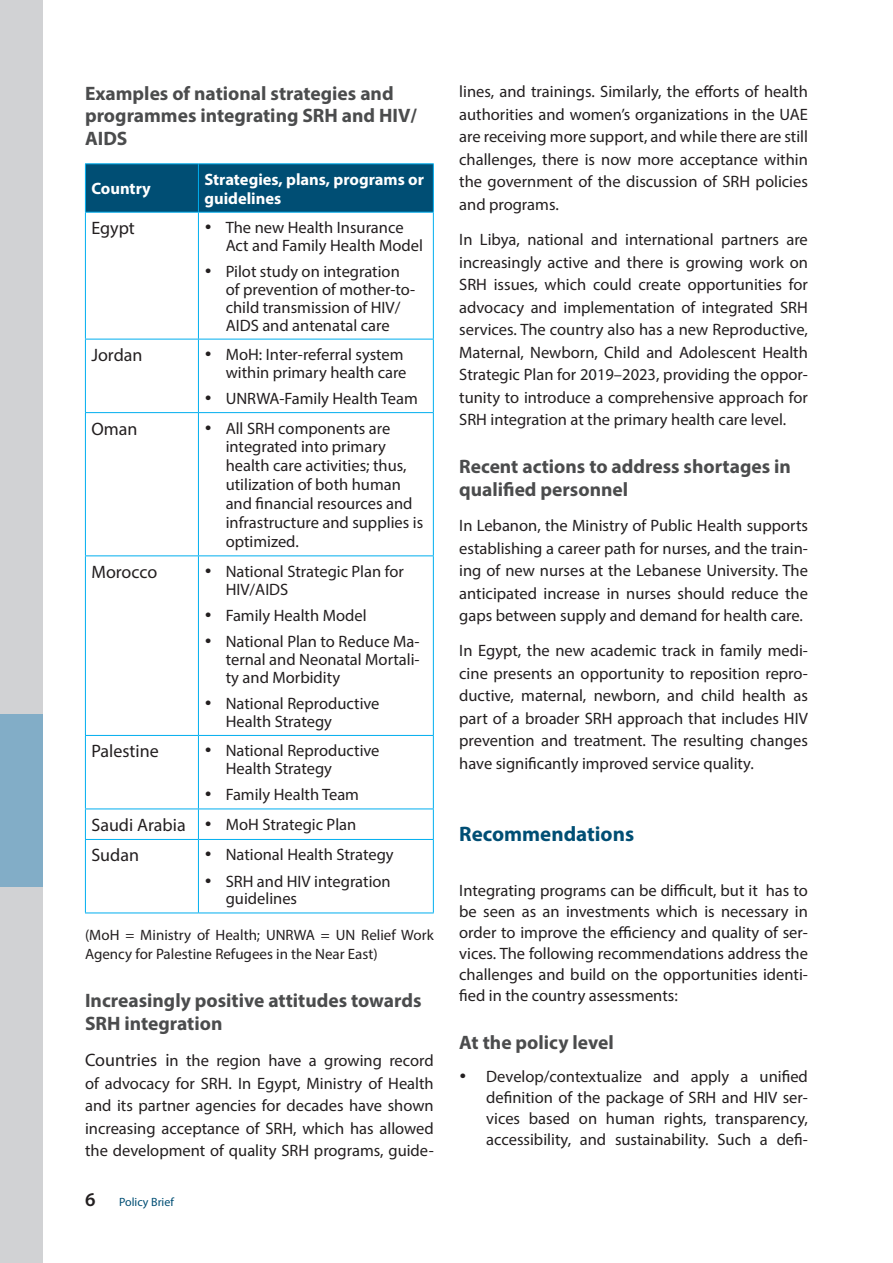
<style>
.page{position:relative;width:893px;height:1263px;background:#fff}
.page>*{position:absolute;margin:0;border:0;box-sizing:border-box;transform-origin:0 0}
.t1{font:700 21px "Myriad Pro";color:#004e74}
.t2{font:700 19.5px/22.5px "Myriad Pro";color:#4b4c4d}
.t3{font:18px "Myriad Pro";color:#231f20}
.t4{font:16.5px/22.5px "Myriad Pro";color:#231f20;text-align:justify}
.t5{font:700 16.5px/19px "Myriad Pro";color:#fff}
.t6{font:15px/19.5px "Myriad Pro";color:#231f20}
.t7{font:12px "Myriad Pro";color:#004e74}
.s1{font-size:18px}
.s2{font-weight:600;font-size:19.5px;color:#231f20}
</style>
<div class="page">
<div style="left:0;top:0;width:43px;height:1263px;background:#d1d2d4"></div>
<div style="left:0;top:714px;width:43px;height:173px;background:#82adc7"></div>
<div style="left:86px;top:164px;width:347px;height:48px;background:#004e74"></div>
<hr style="left:85px;top:163px;width:113px;height:1px;background:#00aeef">
<hr style="left:85px;top:164px;width:1px;height:48px;background:#00aeef">
<hr style="left:198px;top:163px;width:236px;height:1px;background:#00aeef">
<hr style="left:198px;top:164px;width:1px;height:48px;background:#00aeef">
<hr style="left:433px;top:164px;width:1px;height:48px;background:#00aeef">
<hr style="left:85px;top:212px;width:113px;height:1px;background:#00aeef">
<hr style="left:85px;top:213px;width:1px;height:126px;background:#00aeef">
<hr style="left:198px;top:212px;width:236px;height:1px;background:#00aeef">
<hr style="left:198px;top:213px;width:1px;height:126px;background:#00aeef">
<hr style="left:433px;top:213px;width:1px;height:126px;background:#00aeef">
<hr style="left:85px;top:339px;width:113px;height:1px;background:#00aeef">
<hr style="left:85px;top:339px;width:1px;height:73px;background:#00aeef">
<hr style="left:198px;top:339px;width:236px;height:1px;background:#00aeef">
<hr style="left:198px;top:339px;width:1px;height:73px;background:#00aeef">
<hr style="left:433px;top:339px;width:1px;height:73px;background:#00aeef">
<hr style="left:85px;top:412px;width:113px;height:1px;background:#00aeef">
<hr style="left:85px;top:413px;width:1px;height:142px;background:#00aeef">
<hr style="left:198px;top:412px;width:236px;height:1px;background:#00aeef">
<hr style="left:198px;top:413px;width:1px;height:142px;background:#00aeef">
<hr style="left:433px;top:413px;width:1px;height:142px;background:#00aeef">
<hr style="left:85px;top:555px;width:113px;height:1px;background:#00aeef">
<hr style="left:85px;top:556px;width:1px;height:179px;background:#00aeef">
<hr style="left:198px;top:555px;width:236px;height:1px;background:#00aeef">
<hr style="left:198px;top:556px;width:1px;height:179px;background:#00aeef">
<hr style="left:433px;top:556px;width:1px;height:179px;background:#00aeef">
<hr style="left:85px;top:735px;width:113px;height:1px;background:#00aeef">
<hr style="left:85px;top:736px;width:1px;height:72px;background:#00aeef">
<hr style="left:198px;top:735px;width:236px;height:1px;background:#00aeef">
<hr style="left:198px;top:736px;width:1px;height:72px;background:#00aeef">
<hr style="left:433px;top:736px;width:1px;height:72px;background:#00aeef">
<hr style="left:85px;top:808px;width:113px;height:1px;background:#00aeef">
<hr style="left:85px;top:809px;width:1px;height:30px;background:#00aeef">
<hr style="left:198px;top:808px;width:236px;height:1px;background:#00aeef">
<hr style="left:198px;top:809px;width:1px;height:30px;background:#00aeef">
<hr style="left:433px;top:809px;width:1px;height:30px;background:#00aeef">
<hr style="left:85px;top:839px;width:113px;height:1px;background:#00aeef">
<hr style="left:85px;top:840px;width:1px;height:72px;background:#00aeef">
<hr style="left:198px;top:839px;width:236px;height:1px;background:#00aeef">
<hr style="left:198px;top:840px;width:1px;height:72px;background:#00aeef">
<hr style="left:433px;top:840px;width:1px;height:72px;background:#00aeef">
<hr style="left:85px;top:912px;width:113px;height:1px;background:#00aeef">
<hr style="left:198px;top:912px;width:236px;height:1px;background:#00aeef">
<p class="t2" style="left:85px;top:81px;width:333px">Examples of national strategies and programmes integrating SRH and HIV/<br>AIDS</p>
<p class="t5" style="left:91px;top:179px;width:61px">Country</p>
<p class="t5" style="left:204px;top:169px;width:221px">Strategies, plans, programs or guidelines</p>
<p class="t3" style="left:91px;top:217px;width:45px">Egypt</p>
<p class="t4" style="left:226px;top:218px;width:199px;line-height:17.9px;text-indent:-21px">• The new Health Insurance<br>Act and Family Health Model</p>
<p class="t4" style="left:226px;top:262px;width:191px;line-height:17.9px;text-align:left;text-indent:-21px">• Pilot study on integration of prevention of mother-to&shy;child transmission of HIV/<br>AIDS and antenatal care</p>
<p class="t3" style="left:91px;top:344px;width:53px">Jordan</p>
<p class="t4" style="left:204px;top:345px;width:204px;line-height:17.9px;text-align:right">• MoH: Inter-referral system within primary health care</p>
<p class="t4" style="left:204px;top:387px;width:215px">• UNRWA-Family Health Team</p>
<p class="t3" style="left:91px;top:417px;width:48px">Oman</p>
<p class="t4" style="left:226px;top:418px;width:199px;line-height:18.9px;text-align:left;text-indent:-21px">• All SRH components are integrated into primary health care activities; thus, utilization of both human and financial resources and infrastructure and supplies is optimized.</p>
<p class="t3" style="left:91px;top:561px;width:67px">Morocco</p>
<p class="t4" style="left:226px;top:562px;width:180px;line-height:17.9px;text-indent:-21px">• National Strategic Plan for<br>HIV/AIDS</p>
<p class="t4" style="left:204px;top:604px;width:164px">• Family Health Model</p>
<p class="t4" style="left:226px;top:632px;width:195px;line-height:17.9px;text-indent:-21px">• National Plan to Reduce Ma&shy;ternal and Neonatal Mortali&shy;ty and Morbidity</p>
<p class="t4" style="left:226px;top:694px;width:155px;line-height:17.9px;text-indent:-21px">• National Reproductive<br>Health Strategy</p>
<p class="t3" style="left:91px;top:740px;width:69px">Palestine</p>
<p class="t4" style="left:226px;top:742px;width:155px;line-height:17.9px;text-indent:-21px">• National Reproductive<br>Health Strategy</p>
<p class="t4" style="left:204px;top:783px;width:156px">• Family Health Team</p>
<p class="t3" style="left:91px;top:814px;width:96px">Saudi Arabia</p>
<p class="t4" style="left:204px;top:813px;width:153px">• MoH Strategic Plan</p>
<p class="t3" style="left:91px;top:844px;width:49px">Sudan</p>
<p class="t4" style="left:204px;top:843px;width:191px">• National Health Strategy</p>
<p class="t4" style="left:226px;top:872px;width:167px;line-height:17.9px;text-indent:-21px">• SRH and HIV integration guidelines</p>
<p class="t6" style="left:85px;top:924px;width:350px">(MoH = Ministry of Health; UNRWA = UN Relief Work<br>Agency for Palestine Refugees in the Near East)</p>
<p class="t2" style="left:85px;top:989px;width:338px">Increasingly positive attitudes towards<br>SRH integration</p>
<p class="t4" style="left:85px;top:1049px;width:350px"><span class="s1">Countries i</span>n the region have a growing record of advocacy for SRH. In Egypt, Ministry of Health and its partner agencies for decades have shown increasing acceptance of SRH, which has allowed the development of quality SRH programs, guide-</p>
<p class="t7" style="left:85px;top:1194px;width:90px"><span class="s2">6</span> Policy Brief</p>
<p class="t4" style="left:459px;top:80px;width:350px">lines, and trainings. Similarly, the efforts of health authorities and women’s organizations in the UAE are receiving more support, and while there are still challenges, there is now more acceptance within the government of the discussion of SRH policies and programs.</p>
<p class="t4" style="left:459px;top:228px;width:350px">In Libya, national and international partners are increasingly active and there is growing work on SRH issues, which could create opportunities for advocacy and implementation of integrated SRH services. The country also has a new Reproductive, Maternal, Newborn, Child and Adolescent Health Strategic Plan for 2019–2023, providing the oppor&shy;tunity to introduce a comprehensive approach for SRH integration at the primary health care level.</p>
<p class="t2" style="left:459px;top:455px;width:333px">Recent actions to address shortages in qualified personnel</p>
<p class="t4" style="left:459px;top:514px;width:350px">In Lebanon, the Ministry of Public Health supports establishing a career path for nurses, and the train&shy;ing of new nurses at the Lebanese University. The anticipated increase in nurses should reduce the gaps between supply and demand for health care.</p>
<p class="t4" style="left:459px;top:639px;width:350px">In Egypt, the new academic track in family medi&shy;cine presents an opportunity to reposition repro&shy;ductive, maternal, newborn, and child health as part of a broader SRH approach that includes HIV prevention and treatment. The resulting changes have significantly improved service quality.</p>
<p class="t1" style="left:459px;top:820px;width:176px">Recommendations</p>
<p class="t4" style="left:459px;top:879px;width:350px;line-height:21px">Integrating programs can be difficult, but it has to be seen as an investments which is necessary in order to improve the efficiency and quality of ser&shy;vices. The following recommendations address the challenges and build on the opportunities identi&shy;fied in the country assessments:</p>
<p class="t2" style="left:459px;top:1030px;width:156px">At the policy level</p>
<p class="t4" style="left:486px;top:1066px;width:323px;line-height:21px;text-indent:-27px">• Develop/contextualize and apply a unified definition of the package of SRH and HIV ser&shy;vices based on human rights, transparency, accessibility, and sustainability. Such a defi-</p>
</div>
